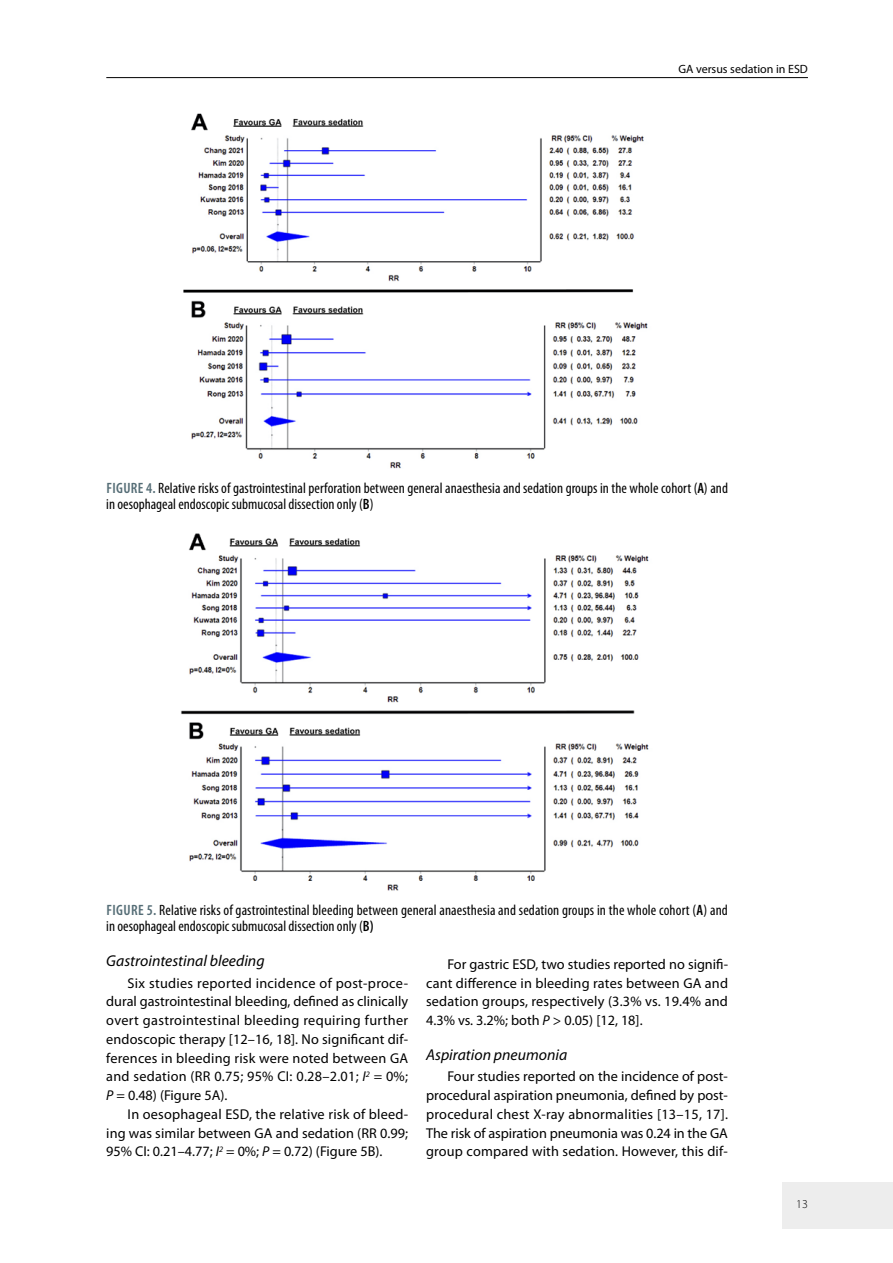
<style>
.page{position:relative;width:893px;height:1263px;background:#fff}
.page>*{position:absolute;margin:0;border:0;box-sizing:border-box;transform-origin:0 0}
.t1{font:italic 15.75px "Myriad Pro";color:#000}
.t2{font:condensed 15px/16.5px "Myriad Pro";letter-spacing:.005em;color:#000}
.t3{font:14.25px/18.8px "Myriad Pro";letter-spacing:.01em;color:#000;text-align:justify}
.t4{font:12px "Myriad Pro";color:#000}
.t5{font:300 12px "Myriad Pro";color:#000}
.s1{font-weight:600;color:#556d76}
.s2{font-weight:600}
.s3{font-style:italic}
</style>
<div class="page">
<div style="left:782px;top:1182px;width:111px;height:47px;background:#ededed"></div>
<hr style="left:106px;top:77px;width:702px;height:1px;background:#000">
<img style="left:183px;top:113px;width:465px;height:356px">
<img style="left:181px;top:533px;width:468px;height:358px">
<p class="t4" style="left:678px;top:62px;width:131px">GA versus sedation in ESD</p>
<p class="t2" style="left:106px;top:479px;width:623px"><span class="s1">FIGURE 4.</span> Relative risks of gastrointestinal perforation between general anaesthesia and sedation groups in the whole cohort (<span class="s2">A</span>) and in oesophageal endoscopic submucosal dissection only (<span class="s2">B</span>)</p>
<p class="t2" style="left:106px;top:901px;width:623px"><span class="s1">FIGURE 5.</span> Relative risks of gastrointestinal bleeding between general anaesthesia and sedation groups in the whole cohort (<span class="s2">A</span>) and in oesophageal endoscopic submucosal dissection only (<span class="s2">B)</span></p>
<p class="t1" style="left:106px;top:951px;width:160px">Gastrointestinal bleeding</p>
<p class="t3" style="left:106px;top:973px;width:303px;text-indent:21px">Six studies reported incidence of post-proce&shy;dural gastrointestinal bleeding, defined as clinically overt gastrointestinal bleeding requiring further endoscopic therapy [12–16, 18]. No significant dif&shy;ferences in bleeding risk were noted between GA and sedation (RR 0.75; 95% CI: 0.28–2.01; <span class="s3">I</span><sup>2</sup> = 0%; <span class="s3">P</span> = 0.48) (Figure 5A).</p>
<p class="t3" style="left:106px;top:1104px;width:303px;text-indent:21px">In oesophageal ESD, the relative risk of bleed&shy;ing was similar between GA and sedation (RR 0.99; 95% CI: 0.21–4.77; <span class="s3">I</span><sup>2</sup> = 0%; <span class="s3">P</span> = 0.72) (Figure 5B).</p>
<p class="t3" style="left:426px;top:954px;width:303px;text-indent:21px">For gastric ESD, two studies reported no signifi&shy;cant difference in bleeding rates between GA and sedation groups, respectively (3.3% vs. 19.4% and 4.3% vs. 3.2%; both <span class="s3">P</span> &gt; 0.05) [12, 18].</p>
<p class="t1" style="left:426px;top:1045px;width:143px">Aspiration pneumonia</p>
<p class="t3" style="left:426px;top:1067px;width:303px;text-indent:21px">Four studies reported on the incidence of post&shy;procedural aspiration pneumonia, defined by post&shy;procedural chest X-ray abnormalities [13–15, 17].<br>The risk of aspiration pneumonia was 0.24 in the GA group compared with sedation. However, this dif-</p>
<p class="t5" style="left:796px;top:1197px;width:13px">13</p>
</div>
